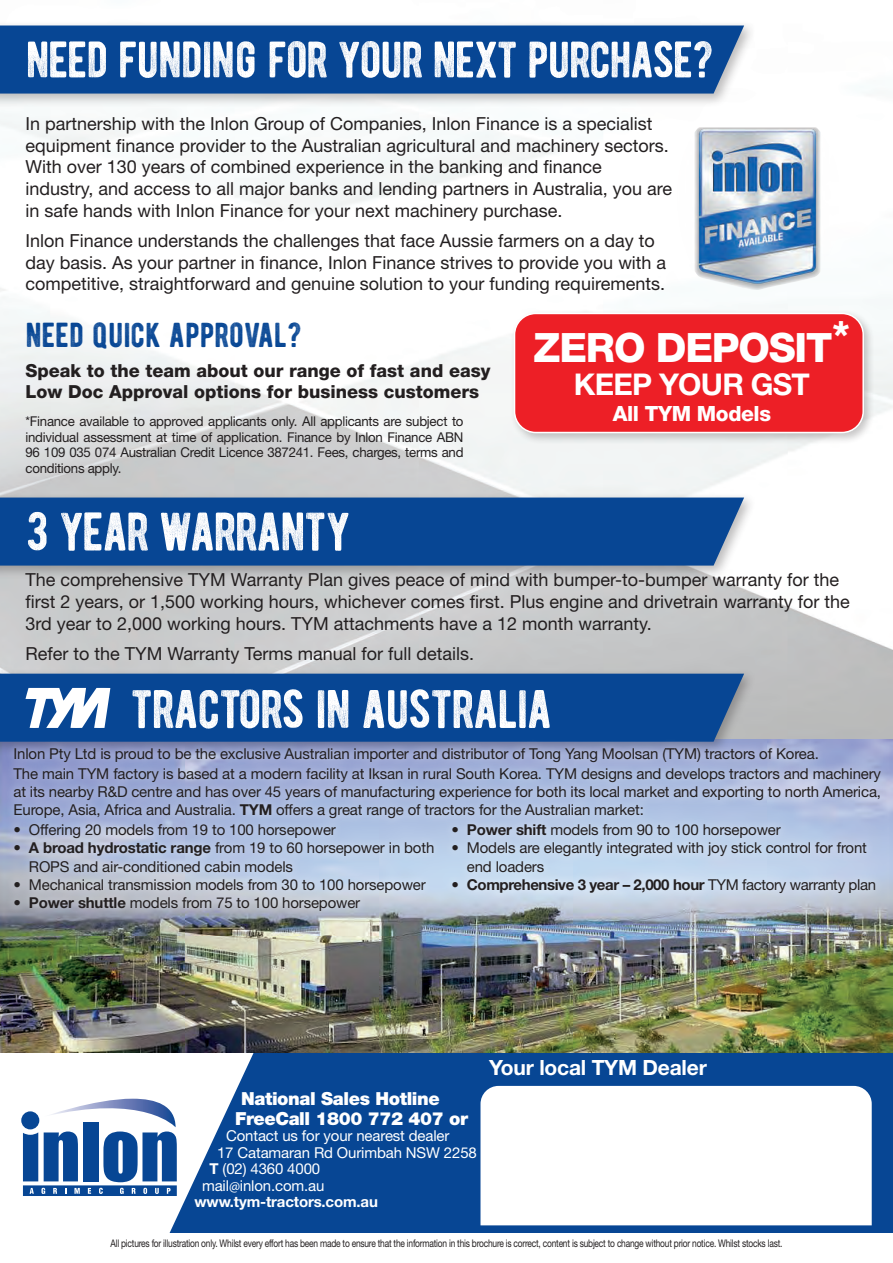
<style>
.page{position:relative;width:893px;height:1263px;background:#fff}
.page>*{position:absolute;margin:0;border:0;box-sizing:border-box;transform-origin:0 0}
.t1{font:54px "BERNIER Distressed";letter-spacing:-.02em;color:#fff}
.t2{font:51px "BERNIER Distressed";letter-spacing:-.025em;color:#fff}
.t3{font:800 40.5px "Helvetica Neue LT Std";letter-spacing:-.03em;color:#fff}
.t4{font:34.5px "BERNIER Distressed";color:#074694}
.t5{font:700 30px "Helvetica Neue LT Std";letter-spacing:-.025em;color:#fff}
.t6{font:700 21px "Helvetica Neue LT Std";letter-spacing:-.01em;color:#fff}
.t7{font:800 21px "Helvetica Neue LT Std";letter-spacing:-.02em;color:#fff}
.t8{font:18px/21.6px "Helvetica Neue LT Std";color:#231f20}
.t9{font:800 18px/21.6px "Helvetica Neue LT Std";color:#231f20}
.t10{font:900 18px/19.5px "Helvetica Neue LT Std";letter-spacing:-.02em;color:#fff}
.t11{font:15px/18px "Helvetica Neue LT Std";letter-spacing:-.01em;color:#231f20}
.t12{font:15px "Helvetica Neue LT Std";letter-spacing:-.01em;color:#fff}
.t13{font:700 15px "Helvetica Neue LT Std";letter-spacing:-.025em;color:#231f20}
.t14{font:700 15px "Helvetica Neue LT Std";letter-spacing:-.01em;color:#fff}
.t15{font:13.5px/15.8px "Helvetica Neue LT Std";letter-spacing:-.02em;color:#231f20;text-align:justify}
.t16{font:10.5px "Helvetica Neue LT Std";letter-spacing:-.025em;color:#231f20;scale:.8 1}
.s1{font-weight:700}
.s2{font-weight:400}
.s3{font-family:"Myriad Pro"}
</style>
<div class="page">
<svg style="left:169px;top:1053px;width:724px;height:180px;background:#20599f"></svg>
<svg style="left:23px;top:1092px;width:154px;height:90px"></svg>
<div style="left:21px;top:1111px;width:18px;height:18px;background:#074694;border-radius:50%"></div>
<div style="left:23px;top:1185px;width:154px;height:11px;background:#074694"></div>
<svg style="left:30px;top:1188px;width:4px;height:6px"></svg>
<svg style="left:41px;top:1188px;width:4px;height:6px"></svg>
<svg style="left:53px;top:1188px;width:4px;height:6px"></svg>
<svg style="left:74px;top:1188px;width:6px;height:6px"></svg>
<svg style="left:88px;top:1188px;width:3px;height:6px"></svg>
<svg style="left:99px;top:1188px;width:4px;height:6px"></svg>
<svg style="left:120px;top:1188px;width:4px;height:6px"></svg>
<svg style="left:132px;top:1188px;width:4px;height:6px"></svg>
<svg style="left:143px;top:1188px;width:4px;height:6px"></svg>
<svg style="left:155px;top:1188px;width:4px;height:6px"></svg>
<svg style="left:167px;top:1188px;width:4px;height:6px"></svg>
<svg style="left:480px;top:1086px;width:392px;height:139px"></svg>
<img style="left:0;top:739px;width:893px;height:314px">
<div style="left:0;top:20px;width:757px;height:87px;background:#231f20;opacity:.3"></div>
<div style="left:0;top:26px;width:744px;height:68px;background:#074694"></div>
<div style="left:0;top:492px;width:757px;height:87px;background:#231f20;opacity:.3"></div>
<div style="left:0;top:497px;width:744px;height:69px;background:#074694"></div>
<div style="left:0;top:668px;width:757px;height:87px;background:#231f20;opacity:.3"></div>
<div style="left:0;top:674px;width:744px;height:68px;background:#074694"></div>
<img style="left:669px;top:127px;width:181px;height:163px">
<div style="left:510px;top:309px;width:365px;height:136px;background:#231f20;opacity:.25"></div>
<div style="left:514px;top:313px;width:349px;height:119px;background:#ed1f26;border-radius:21px"></div>
<div style="left:514px;top:313px;width:350px;height:120px;border:2px solid #fff;border-radius:21px"></div>
<div style="left:5px;top:738px;width:884px;height:181px;background:#fff;opacity:.75"></div>
<svg style="left:26px;top:688px;width:84px;height:40px"></svg>
<h2 class="t2" style="left:26px;top:27px;width:690px">NEED FUNDING FOR YOUR NEXT PURCHASE?</h2>
<p class="t8" style="left:26px;top:113px;width:648px">In partnership with the Inlon Group of Companies, Inlon Finance is a specialist equipment finance provider to the Australian agricultural and machinery sectors.<br>With over 130 years of combined experience in the banking and finance industry, and access to all major banks and lending partners in Australia, you are in safe hands with Inlon Finance for your next machinery purchase.</p>
<p class="t8" style="left:26px;top:230px;width:642px">Inlon Finance understands the challenges that face Aussie farmers on a day to day basis. As your partner in finance, Inlon Finance strives to provide you with a competitive, straightforward and genuine solution to your funding requirements.</p>
<h3 class="t4" style="left:26px;top:313px;width:278px">NEED QUICK APPROVAL?</h3>
<p class="t9" style="left:26px;top:359px;width:466px">Speak to the team about our range of fast and easy<br>Low Doc Approval options for business customers</p>
<p class="t15" style="left:26px;top:413px;width:439px">*Finance available to approved applicants only. All applicants are subject to individual assessment at time of application. Finance by Inlon Finance ABN 96 109 035 074 Australian Credit Licence 387241. Fees, charges, terms and conditions apply.</p>
<h3 class="t3" style="left:534px;top:323px;width:318px">ZERO DEPOSIT*</h3>
<h3 class="t5" style="left:574px;top:365px;width:238px">KEEP YOUR GST</h3>
<p class="t7" style="left:613px;top:401px;width:160px">All TYM Models</p>
<h1 class="t1" style="left:26px;top:498px;width:326px">3 YEAR WARRANTY</h1>
<p class="t8" style="left:26px;top:569px;width:826px">The comprehensive TYM Warranty Plan gives peace of mind with bumper-to-bumper warranty for the first 2 years, or 1,500 working hours, whichever comes first. Plus engine and drivetrain warranty for the<br>3rd year to 2,000 working hours. TYM attachments have a 12 month warranty.</p>
<p class="t8" style="left:26px;top:642px;width:450px">Refer to the TYM Warranty Terms manual for full details.</p>
<h1 class="t1" style="left:131px;top:675px;width:423px">TRACTORS IN AUSTRALIA</h1>
<p class="t11" style="left:14px;top:744px;width:869px;line-height:20.1px">Inlon Pty Ltd is proud to be the exclusive Australian importer and distributor of Tong Yang Moolsan (TYM) tractors of Korea.<br>The main TYM factory is based at a modern facility at Iksan in rural South Korea. TYM designs and develops tractors and machinery</p>
<p class="t11" style="left:14px;top:783px;width:869px">at its nearby R&amp;D centre and has over 45 years of manufacturing experience for both its local market and exporting to north America,<br>Europe, Asia, Africa and Australia. <span class="s1">TYM</span> offers a great range of tractors for the Australian market:</p>
<p class="t11" style="left:14px;top:821px;width:324px">• Offering 20 models from 19 to 100 horsepower</p>
<p class="t11" style="left:29px;top:839px;width:407px;text-indent:-15px">• <span class="s1">A broad hydrostatic range</span> from 19 to 60 horsepower in both<br>ROPS and air-conditioned cabin models</p>
<p class="t11" style="left:14px;top:875px;width:414px">• Mechanical transmission models from 30 to 100 horsepower</p>
<p class="t11" style="left:14px;top:893px;width:348px">• <span class="s1">Power shuttle</span> models from 75 to 100 horsepower</p>
<p class="t11" style="left:451px;top:821px;width:331px">• <span class="s1">Power shift</span> models from 90 to 100 horsepower</p>
<p class="t11" style="left:467px;top:839px;width:402px;text-indent:-15px">• Models are elegantly integrated with joy stick control for front end loaders</p>
<p class="t13" style="left:451px;top:875px;width:426px"><span class="s2">•</span> Comprehensive 3 year – 2,000 hour <span class="s2">TYM factory warranty plan</span></p>
<p class="t6" style="left:489px;top:1055px;width:219px">Your local TYM Dealer</p>
<p class="t10" style="left:235px;top:1089px;width:235px;text-indent:6px">National Sales Hotline<br>FreeCall 1800 772 407 or</p>
<p class="t12" style="left:226px;top:1127px;width:225px">Contact us for your nearest dealer</p>
<p class="t12" style="left:217px;top:1143px;width:261px">17 Catamaran Rd Ourimbah NSW 2258</p>
<p class="t12" style="left:210px;top:1160px;width:112px"><span class="s1">T</span> (02) 4360 4000</p>
<p class="t12" style="left:202px;top:1176px;width:124px">mail<span class="s3">@</span>inlon.com.au</p>
<p class="t14" style="left:195px;top:1192px;width:185px">www.tym-tractors.com.au</p>
<p class="t16" style="left:111px;top:1237px;width:841px">All pictures for illustration only. Whilst every effort has been made to ensure that the information in this brochure is correct, content is subject to change without prior notice. Whilst stocks last.</p>
</div>
